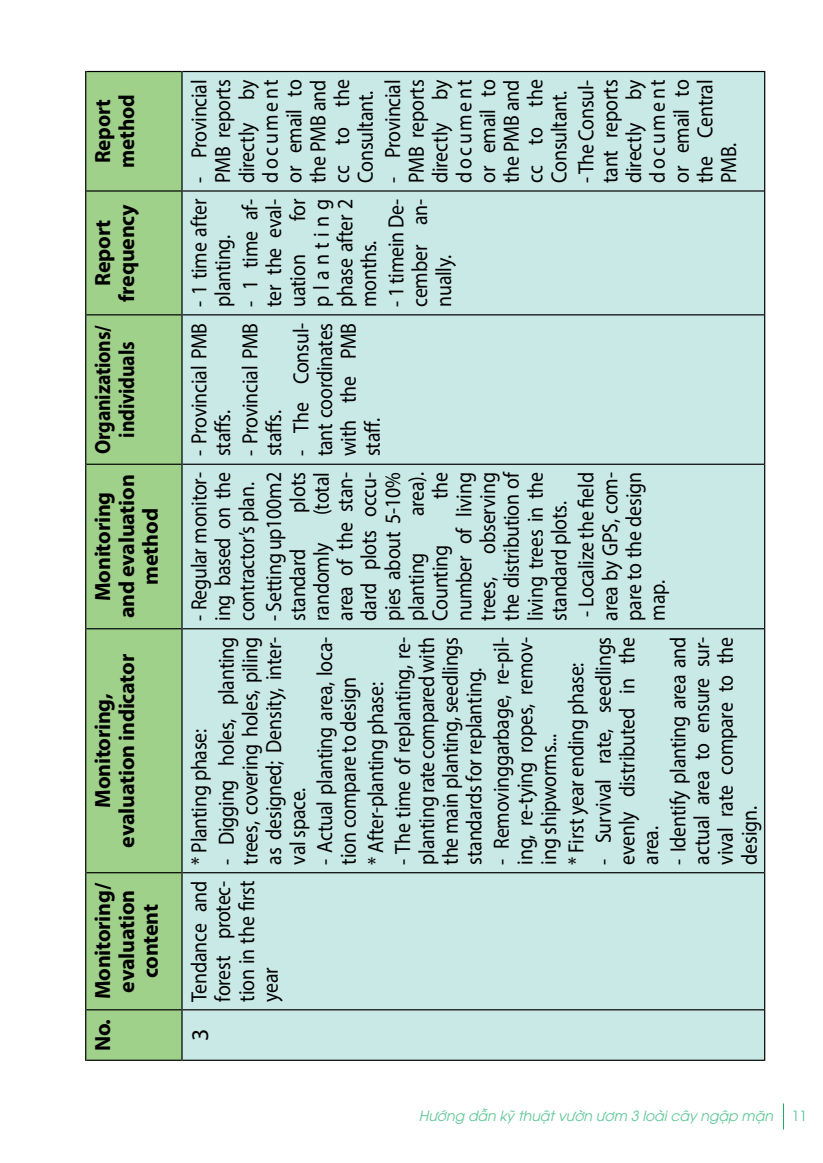
<style>
.page{position:relative;width:823px;height:1163px;background:#fff}
.page>*{position:absolute;margin:0;border:0;box-sizing:border-box;transform-origin:0 0}
.t1{font:22px/23.8px "Myriad Pro";letter-spacing:-.01em;color:#000;text-align:justify;scale:.9 1}
.t2{font:700 22px/23.8px "Myriad Pro";letter-spacing:-.01em;color:#000;text-align:center}
.t3{font:700 22px/23.8px "Myriad Pro";letter-spacing:-.01em;color:#000;text-align:center;scale:.9 1}
.t4{font:700 22px/23.8px "Myriad Pro";letter-spacing:-.01em;color:#000;scale:.96 1}
.t5{font:italic 14px "UTM Avo";color:#5ec697}
.t6{font:14px "UTM Avo";color:#5ec697}
.s1{font-size:24px}
</style>
<div class="page">
<div style="left:86px;top:72px;width:95px;height:987px;background:#9fd18a"></div>
<div style="left:182px;top:72px;width:581px;height:987px;background:#c9e9e6"></div>
<hr style="left:85px;top:1009px;width:1px;height:51px;background:#000">
<hr style="left:86px;top:1059px;width:95px;height:1px;background:#000">
<hr style="left:85px;top:872px;width:1px;height:137px;background:#000">
<hr style="left:86px;top:1009px;width:95px;height:1px;background:#000">
<hr style="left:85px;top:628px;width:1px;height:244px;background:#000">
<hr style="left:86px;top:872px;width:95px;height:1px;background:#000">
<hr style="left:85px;top:464px;width:1px;height:164px;background:#000">
<hr style="left:86px;top:628px;width:95px;height:1px;background:#000">
<hr style="left:85px;top:315px;width:1px;height:149px;background:#000">
<hr style="left:86px;top:463px;width:95px;height:2px;background:#000">
<hr style="left:85px;top:191px;width:1px;height:124px;background:#000">
<hr style="left:86px;top:314px;width:95px;height:1px;background:#000">
<hr style="left:85px;top:71px;width:1px;height:120px;background:#000">
<hr style="left:86px;top:190px;width:95px;height:1px;background:#000">
<hr style="left:86px;top:71px;width:95px;height:1px;background:#000">
<hr style="left:181px;top:1009px;width:1px;height:51px;background:#000">
<hr style="left:182px;top:1059px;width:581px;height:1px;background:#000">
<hr style="left:181px;top:872px;width:1px;height:137px;background:#000">
<hr style="left:182px;top:1009px;width:581px;height:1px;background:#000">
<hr style="left:181px;top:628px;width:1px;height:244px;background:#000">
<hr style="left:182px;top:872px;width:581px;height:1px;background:#000">
<hr style="left:181px;top:464px;width:1px;height:164px;background:#000">
<hr style="left:182px;top:628px;width:581px;height:1px;background:#000">
<hr style="left:181px;top:315px;width:1px;height:149px;background:#000">
<hr style="left:182px;top:463px;width:581px;height:2px;background:#000">
<hr style="left:181px;top:191px;width:1px;height:124px;background:#000">
<hr style="left:182px;top:314px;width:581px;height:1px;background:#000">
<hr style="left:181px;top:71px;width:1px;height:120px;background:#000">
<hr style="left:182px;top:190px;width:581px;height:1px;background:#000">
<hr style="left:182px;top:71px;width:581px;height:1px;background:#000">
<hr style="left:763px;top:1009px;width:1px;height:51px;background:#000">
<hr style="left:763px;top:872px;width:1px;height:137px;background:#000">
<hr style="left:763px;top:628px;width:1px;height:244px;background:#000">
<hr style="left:763px;top:464px;width:1px;height:164px;background:#000">
<hr style="left:763px;top:315px;width:1px;height:149px;background:#000">
<hr style="left:763px;top:191px;width:1px;height:124px;background:#000">
<hr style="left:763px;top:71px;width:1px;height:120px;background:#000">
<p class="t4" style="left:90px;top:168px;width:78px;rotate:-90deg">Report method</p>
<p class="t2" style="left:90px;top:302px;width:99px;rotate:-90deg">Report frequency</p>
<p class="t3" style="left:90px;top:454px;width:144px;rotate:-90deg">Organizations/ individuals</p>
<p class="t2" style="left:90px;top:618px;width:145px;rotate:-90deg">Monitoring and evaluation method</p>
<p class="t2" style="left:90px;top:847px;width:195px;rotate:-90deg">Monitoring, evaluation indicator</p>
<p class="t2" style="left:90px;top:1051px;width:169px;rotate:-90deg">No. Monitoring/</p>
<p class="t2" style="left:114px;top:992px;width:104px;rotate:-90deg">evaluation</p>
<p class="t2" style="left:138px;top:978px;width:76px;rotate:-90deg">content</p>
<p class="t1" style="left:187px;top:183px;width:116px;rotate:-90deg">- Provincial PMB reports directly by document or email to the PMB and cc to the Consultant.</p>
<p class="t1" style="left:380px;top:183px;width:116px;rotate:-90deg">- Provincial PMB reports directly by document or email to the PMB and cc to the Consultant.</p>
<p class="t1" style="left:573px;top:183px;width:116px;rotate:-90deg">- The Consul&shy;tant reports directly by document or email to the Central PMB.</p>
<p class="t1" style="left:285px;top:307px;width:121px;text-indent:85px;rotate:-90deg">for planting phase after 2 months.</p>
<p class="t1" style="left:383px;top:307px;width:121px;rotate:-90deg">- 1 timein De&shy;cember an&shy;nually.</p>
<p class="t1" style="left:187px;top:307px;width:121px;rotate:-90deg">- 1 time after planting.</p>
<p class="t1" style="left:238px;top:307px;width:121px;rotate:-90deg">- 1 time af&shy;ter the eval&shy;uation</p>
<p class="t1" style="left:187px;top:456px;width:150px;rotate:-90deg">- Provincial PMB staffs.</p>
<p class="t1" style="left:238px;top:456px;width:150px;rotate:-90deg">- Provincial PMB staffs.</p>
<p class="t1" style="left:288px;top:456px;width:150px;rotate:-90deg">- The Consul&shy;tant coordinates with the PMB staff.</p>
<p class="t1" style="left:427px;top:620px;width:167px;text-indent:121px;rotate:-90deg">the number of living trees, observing the distribution of living trees in the standard plots.</p>
<p class="t1" style="left:573px;top:620px;width:166px;rotate:-90deg">- Localize the field area by GPS, com&shy;pare to the design map.</p>
<p class="t1" style="left:187px;top:620px;width:166px;rotate:-90deg">- Regular monitor&shy;ing based on the contractor’s plan.</p>
<p class="t1" style="left:261px;top:620px;width:166px;rotate:-90deg">- Setting up100m2 standard</p>
<p class="t1" style="left:309px;top:620px;width:166px;text-indent:106px;rotate:-90deg">(total area of the stan&shy;dard plots occu&shy;pies about 5-10% planting</p>
<p class="t1" style="left:404px;top:516px;width:50px;rotate:-90deg">area).</p>
<p class="t1" style="left:285px;top:512px;width:46px;rotate:-90deg">plots</p>
<p class="t1" style="left:309px;top:620px;width:88px;rotate:-90deg">randomly</p>
<p class="t1" style="left:427px;top:620px;width:86px;rotate:-90deg">Counting</p>
<p class="t1" style="left:214px;top:864px;width:255px;rotate:-90deg">- Digging holes, planting trees, covering holes, piling as designed; Density, inter&shy;val space.</p>
<p class="t1" style="left:312px;top:864px;width:255px;rotate:-90deg">- Actual planting area, loca&shy;tion compare to design</p>
<p class="t1" style="left:390px;top:864px;width:255px;rotate:-90deg">- The time of replanting, re&shy;planting rate compared with the main planting, seedlings standards for replanting.</p>
<p class="t1" style="left:489px;top:864px;width:255px;rotate:-90deg">- Removinggarbage, re-pil&shy;ing, re-tying ropes, remov&shy;ing shipworms...</p>
<p class="t1" style="left:590px;top:864px;width:255px;rotate:-90deg">- Survival rate, seedlings evenly distributed in the area.</p>
<p class="t1" style="left:665px;top:864px;width:255px;rotate:-90deg">- Identify planting area and actual area to ensure sur&shy;vival rate compare to the design.</p>
<p class="t1" style="left:563px;top:864px;width:226px;rotate:-90deg">* First year ending phase:</p>
<p class="t1" style="left:363px;top:864px;width:204px;rotate:-90deg">* After-planting phase:</p>
<p class="t1" style="left:187px;top:864px;width:153px;rotate:-90deg">* Planting phase:</p>
<p class="t1" style="left:187px;top:1001px;width:136px;text-indent:-39px;rotate:-90deg"><span class="s1">3</span> Tendance and forest protec&shy;tion in the first year</p>
<p class="t5" style="left:418px;top:1104px;width:355px">Hướng dẫn kỹ thuật vườn ươm 3 loài cây ngập mặn</p>
<p class="t6" style="left:791px;top:1104px;width:17px">11</p>
</div>
